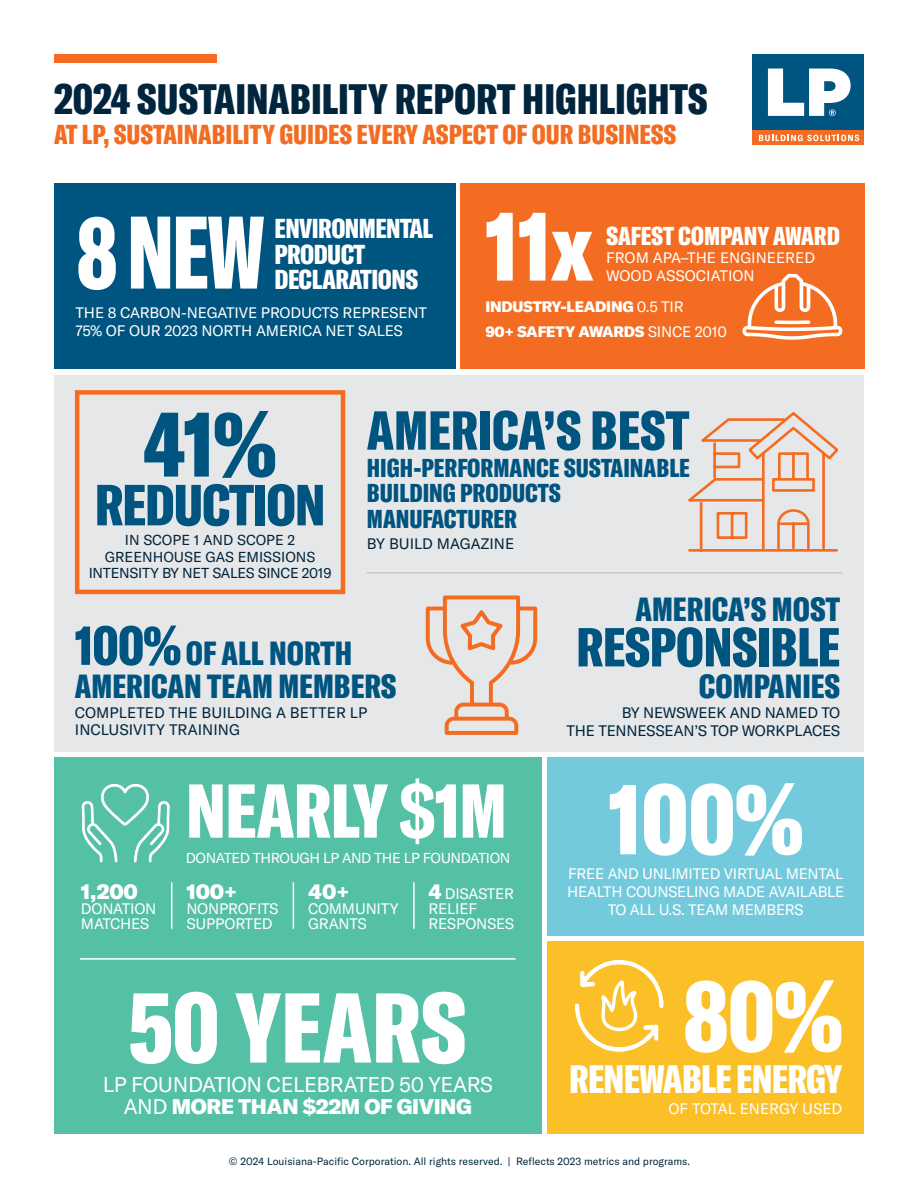
<style>
.page{position:relative;width:918px;height:1188px;background:#fff}
.page>*{position:absolute;margin:0;border:0;box-sizing:border-box;transform-origin:0 0}
.t1{font:97.5px "GT America Cm Bl";color:#fff}
.t2{font:90px "GT America Cm Bl";color:#005480}
.t3{font:75px "GT America Cm Bl";letter-spacing:-.01em;color:#fff}
.t4{font:57px "GT America Cm Bl";letter-spacing:-.02em;color:#005480}
.t5{font:54px "GT America Cm Bl";letter-spacing:-.01em;color:#005480}
.t6{font:42px "GT America Cm Bl";color:#00253d}
.t7{font:39px "GT America Cm Bl";letter-spacing:-.02em;color:#fff}
.t8{font:33px/33px "GT America Cm Bl";color:#005480}
.t9{font:27px "GT America Cm Bl";color:#f36c21}
.t10{font:27px/25.5px "GT America Cm Bl";letter-spacing:-.02em;color:#fff}
.t11{font:25.5px/25.5px "GT America Cm Bl";color:#005480}
.t12{font:25.5px "GT America Cm Bl";letter-spacing:-.005em;color:#fff}
.BODY_COPY_-_white{font:21px/22.5px "GT America";letter-spacing:-.02em;color:#fff;text-align:center}
.BODY_COPY_-_white-2{font:21px "GT America Bl";letter-spacing:-.015em;color:#fff}
.BODY_COPY_-_white-3{font:15px/15px "GT America";letter-spacing:-.015em;color:#fff}
.BODY_COPY_-_white-4{font:15px/18px "GT America";color:#00253d;text-align:right}
.BODY_COPY_-_white-5{font:15px "GT America Bl";letter-spacing:-.015em;color:#fff}
.BODY_COPY_-_white-6{font:14.25px/16.5px "GT America";color:#00253d;text-align:center}
.BODY_COPY_-_white-7{font:14.25px "GT America";letter-spacing:-.03em;color:#fff}
.t13{font:10.5px "GT America";color:#00253d}
.s1{font-family:"GT America"}
.s2{font-size:54px}
.s3{font-family:"GT America Bl";font-size:21px}
.s4{font-family:"GT America Bl"}
</style>
<div class="page">
<div style="left:753px;top:54px;width:111px;height:77px;background:#005480"></div>
<div style="left:753px;top:131px;width:111px;height:14px;background:#f36c21"></div>
<svg style="left:768px;top:69px;width:83px;height:47px"></svg>
<svg style="left:759px;top:135px;width:100px;height:6px"></svg>
<div style="left:54px;top:54px;width:162px;height:9px;background:#f36c21"></div>
<div style="left:54px;top:183px;width:401px;height:186px;background:#005480"></div>
<div style="left:461px;top:183px;width:404px;height:186px;background:#f36c21"></div>
<div style="left:54px;top:375px;width:810px;height:376px;background:#e6e7e9"></div>
<div style="left:54px;top:757px;width:488px;height:377px;background:#54c0a5"></div>
<div style="left:548px;top:757px;width:316px;height:179px;background:#73cadd"></div>
<div style="left:548px;top:942px;width:316px;height:192px;background:#fbc028"></div>
<svg style="left:574px;top:959px;width:90px;height:94px"></svg>
<svg style="left:424px;top:595px;width:115px;height:157px"></svg>
<svg style="left:81px;top:783px;width:89px;height:80px"></svg>
<hr style="left:171px;top:882px;width:1px;height:47px;background:#fff">
<hr style="left:293px;top:882px;width:1px;height:47px;background:#fff">
<hr style="left:413px;top:882px;width:2px;height:47px;background:#fff">
<svg style="left:78px;top:217px;width:186px;height:73px"></svg>
<svg style="left:487px;top:213px;width:106px;height:68px"></svg>
<svg style="left:742px;top:274px;width:100px;height:66px"></svg>
<hr style="left:80px;top:958px;width:436px;height:2px;background:#fff">
<svg style="left:688px;top:412px;width:150px;height:140px"></svg>
<hr style="left:367px;top:572px;width:475px;height:2px;background:#c7c8ca">
<div style="left:75px;top:390px;width:270px;height:204px;border:4px solid #f36c21"></div>
<h1 class="t6" style="left:54px;top:73px;width:655px">2024 SUSTAINABILITY REPORT HIGHLIGHTS</h1>
<h2 class="t9" style="left:54px;top:118px;width:624px">AT LP, SUSTAINABILITY GUIDES EVERY ASPECT OF OUR BUSINESS</h2>
<p class="t10" style="left:275px;top:216px;width:160px">ENVIRONMENTAL<br>PRODUCT<br>DECLARATIONS</p>
<p class="BODY_COPY_-_white-3" style="left:76px;top:304px;width:353px;line-height:18px">THE 8 CARBON-NEGATIVE PRODUCTS REPRESENT<br>75% OF OUR 2023 NORTH AMERICA NET SALES</p>
<p class="t12" style="left:606px;top:220px;width:235px">SAFEST COMPANY AWARD</p>
<p class="BODY_COPY_-_white-3" style="left:606px;top:248px;width:210px;line-height:18px">FROM APA–THE ENGINEERED<br>WOOD ASSOCIATION</p>
<p class="BODY_COPY_-_white-5" style="left:485px;top:297px;width:200px">INDUSTRY-LEADING <span class="s1">0.5 TIR</span></p>
<p class="BODY_COPY_-_white-5" style="left:485px;top:322px;width:243px">90+ SAFETY AWARDS <span class="s1">SINCE 2010</span></p>
<p class="t2" style="left:144px;top:389px;width:133px">41%</p>
<p class="t4" style="left:95px;top:470px;width:232px">REDUCTION</p>
<p class="BODY_COPY_-_white-6" style="left:125px;top:532px;width:172px">IN SCOPE 1 AND SCOPE 2</p>
<p class="BODY_COPY_-_white-6" style="left:89px;top:549px;width:244px">GREENHOUSE GAS EMISSIONS<br>INTENSITY BY NET SALES SINCE 2019</p>
<p class="t5" style="left:367px;top:397px;width:324px">AMERICA’S BEST</p>
<p class="t11" style="left:367px;top:455px;width:325px">HIGH-PERFORMANCE SUSTAINABLE<br>BUILDING PRODUCTS<br>MANUFACTURER</p>
<p class="BODY_COPY_-_white-4" style="left:367px;top:534px;width:149px">BY BUILD MAGAZINE</p>
<p class="t8" style="left:75px;top:636px;width:323px"><span class="s2">100%</span> OF ALL NORTH<br>AMERICAN TEAM MEMBERS</p>
<p class="BODY_COPY_-_white-4" style="left:75px;top:705px;width:294px;line-height:16.5px;text-align:left">COMPLETED THE BUILDING A BETTER LP<br>INCLUSIVITY TRAINING</p>
<p class="BODY_COPY_-_white-2" style="left:81px;top:878px;width:58px">1,200</p>
<p class="BODY_COPY_-_white-3" style="left:81px;top:901px;width:77px">DONATION<br>MATCHES</p>
<p class="t3" style="left:186px;top:765px;width:323px">NEARLY $1M</p>
<p class="BODY_COPY_-_white-7" style="left:186px;top:850px;width:326px">DONATED THROUGH LP AND THE LP FOUNDATION</p>
<p class="BODY_COPY_-_white-2" style="left:186px;top:878px;width:52px">100+</p>
<p class="BODY_COPY_-_white-3" style="left:186px;top:901px;width:94px">NONPROFITS<br>SUPPORTED</p>
<p class="BODY_COPY_-_white-2" style="left:308px;top:878px;width:43px">40+</p>
<p class="BODY_COPY_-_white-3" style="left:308px;top:901px;width:92px">COMMUNITY<br>GRANTS</p>
<p class="BODY_COPY_-_white-3" style="left:429px;top:886px;width:87px"><span class="s3">4</span> DISASTER<br>RELIEF<br>RESPONSES</p>
<p class="t1" style="left:129px;top:968px;width:339px">50 YEARS</p>
<p class="BODY_COPY_-_white" style="left:103px;top:1073px;width:392px">LP FOUNDATION CELEBRATED 50 YEARS<br>AND <span class="s4">MORE THAN $22M OF GIVING</span></p>
<p class="t8" style="left:635px;top:593px;width:206px">AMERICA’S MOST</p>
<p class="t5" style="left:576px;top:614px;width:266px">RESPONSIBLE</p>
<p class="t8" style="left:699px;top:669px;width:143px">COMPANIES</p>
<p class="BODY_COPY_-_white-4" style="left:566px;top:704px;width:275px">BY NEWSWEEK AND NAMED TO<br>THE TENNESSEAN’S TOP WORKPLACES</p>
<p class="t1" style="left:609px;top:760px;width:196px">100%</p>
<p class="BODY_COPY_-_white-3" style="left:567px;top:883px;width:279px;line-height:18px;text-align:center">HEALTH COUNSELING MADE AVAILABLE<br>TO ALL U.S. TEAM MEMBERS</p>
<p class="BODY_COPY_-_white-3" style="left:568px;top:866px;width:277px">FREE AND UNLIMITED VIRTUAL MENTAL</p>
<p class="t1" style="left:684px;top:957px;width:160px">80%</p>
<p class="t7" style="left:569px;top:1056px;width:275px">RENEWABLE ENERGY</p>
<p class="BODY_COPY_-_white-3" style="left:668px;top:1102px;width:175px">OF TOTAL ENERGY USED</p>
<p class="t13" style="left:229px;top:1155px;width:463px">© 2024 Louisiana-Pacific Corporation. All rights reserved. | Reflects 2023 metrics and programs.</p>
</div>
